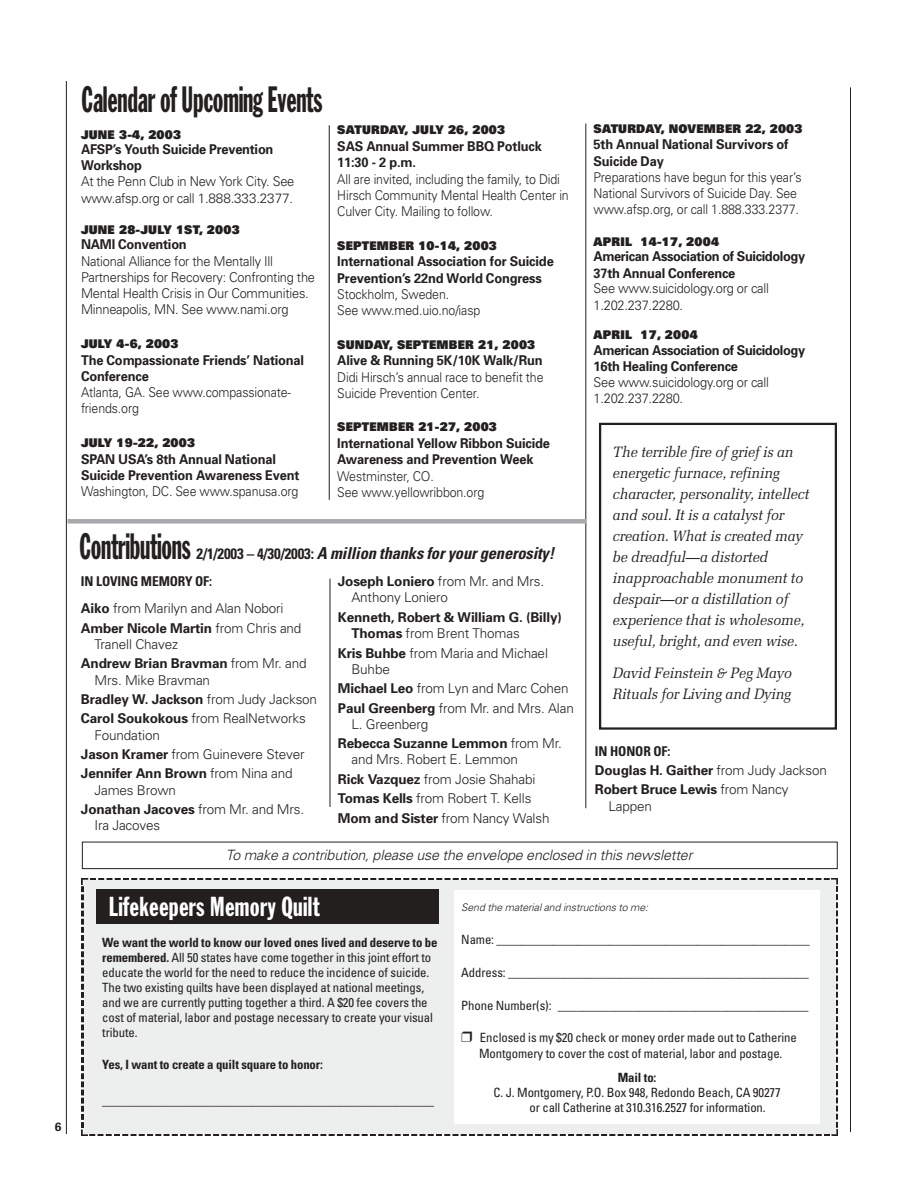
<style>
.page{position:relative;width:918px;height:1188px;background:#fff}
.page>*{position:absolute;margin:0;border:0;box-sizing:border-box;transform-origin:0 0}
.t1{font:36px "Franklin Gothic Extra Cond";letter-spacing:-.01em;color:#231f1f;scale:.8 1}
.t2{font:27px "Franklin Gothic Extra Cond";letter-spacing:.01em;color:#fff}
.t3{font:italic 700 condensed 16.5px "Univers";letter-spacing:-.01em;color:#231f1f}
.t4{font:italic 15px/21px "Melior";letter-spacing:-.01em;color:#231f1f;scale:.95 1}
.t5{font:italic 300 14.25px "Univers";letter-spacing:-.01em;color:#231f1f}
.t6{font:300 13.5px/19.5px "Univers";letter-spacing:-.01em;color:#231f1f}
.t7{font:300 13.5px/16.2px "Univers";letter-spacing:-.01em;color:#231f1f;scale:.92 1}
.t8{font:700 13.5px/16.2px "Univers";letter-spacing:-.01em;color:#231f1f;scale:.95 1}
.t9{font:300 13.5px/16.2px "Univers";letter-spacing:-.01em;color:#231f1f;scale:.95 1}
.t10{font:700 13.5px/19.5px "Univers";letter-spacing:-.01em;color:#231f1f}
.t11{font:700 13.5px/16.6px "Univers";letter-spacing:-.03em;color:#231f1f;scale:.95 1}
.t12{font:condensed 12.75px/15px "Univers";letter-spacing:-.01em;color:#231f1f}
.t13{font:700 condensed 12.75px "Univers";letter-spacing:-.01em;color:#231f1f}
.t14{font:900 12px "Univers";letter-spacing:.02em;color:#231f1f;scale:.95 1}
.t15{font:700 12px "Univers";color:#231f1f}
.t16{font:italic 300 10.5px "Univers";letter-spacing:-.01em;color:#231f1f}
.s1{color:#fff}
.s2{font-style:normal;font-size:15px}
.s3{font-weight:700;font-stretch:condensed}
.s4{font-weight:700}
.s5{font-weight:300}
.s6{font-stretch:condensed}
</style>
<div class="page">
<hr style="left:66px;top:81px;width:1px;height:1053px;background:#231f1f">
<hr style="left:850px;top:87px;width:1px;height:1045px;background:#231f1f">
<hr style="left:330px;top:579px;width:1px;height:228px;background:#231f1f">
<hr style="left:329px;top:125px;width:1px;height:375px;background:#231f1f">
<hr style="left:586px;top:124px;width:1px;height:684px;background:#231f1f">
<div style="left:82px;top:842px;width:756px;height:27px;border:1px solid #231f1f"></div>
<div style="left:68px;top:519px;width:518px;height:5px;background:#a7a9ac"></div>
<div style="left:83px;top:879px;width:754px;height:256px;background:#edeeee"></div>
<svg style="left:82px;top:878px;width:8px;height:6px"></svg>
<img style="left:90px;top:878px;width:742px;height:2px">
<svg style="left:832px;top:878px;width:6px;height:8px"></svg>
<img style="left:836px;top:886px;width:2px;height:244px">
<svg style="left:831px;top:1130px;width:7px;height:6px"></svg>
<img style="left:89px;top:1134px;width:741px;height:2px">
<svg style="left:82px;top:1129px;width:6px;height:7px"></svg>
<img style="left:82px;top:884px;width:1px;height:244px">
<div style="left:96px;top:890px;width:343px;height:34px;background:#231f1f"></div>
<div style="left:454px;top:890px;width:366px;height:233px;background:#fff"></div>
<div style="left:599px;top:423px;width:238px;height:307px;border:2px solid #231f1f"></div>
<p class="t15" style="left:55px;top:1122px;width:8px">6</p>
<h1 class="t1" style="left:82px;top:86px;width:303px">Calendar of Upcoming Events</h1>
<p class="t14" style="left:594px;top:124px;width:222px">SATURDAY, NOVEMBER 22, 2003</p>
<p class="t8" style="left:594px;top:138px;width:207px">5th Annual National Survivors of<br>Suicide Day</p>
<p class="t7" style="left:594px;top:170px;width:228px">Preparations have begun for this year’s<br>National Survivors of Suicide Day. See www.afsp.org, or call 1.888.333.2377.</p>
<p class="t14" style="left:594px;top:237px;width:134px">APRIL 14-17, 2004</p>
<p class="t11" style="left:594px;top:249px;width:224px">American Association of Suicidology<br>37th Annual Conference</p>
<p class="t9" style="left:594px;top:282px;width:186px">See www.suicidology.org or call<br>1.202.237.2280.</p>
<p class="t14" style="left:594px;top:330px;width:111px">APRIL 17, 2004</p>
<p class="t11" style="left:594px;top:343px;width:224px;line-height:16.2px">American Association of Suicidology<br>16th Healing Conference</p>
<p class="t9" style="left:594px;top:375px;width:186px">See www.suicidology.org or call<br>1.202.237.2280.</p>
<p class="t14" style="left:337px;top:126px;width:178px">SATURDAY, JULY 26, 2003</p>
<p class="t8" style="left:337px;top:140px;width:217px">SAS Annual Summer BBQ Potluck<br>11:30 - 2 p.m.</p>
<p class="t7" style="left:337px;top:172px;width:253px">All are invited, including the family, to Didi<br>Hirsch Community Mental Health Center in<br>Culver City. Mailing to follow.</p>
<p class="t14" style="left:337px;top:241px;width:170px">SEPTEMBER 10-14, 2003</p>
<p class="t8" style="left:337px;top:255px;width:229px">International Association for Suicide<br>Prevention’s 22nd World Congress</p>
<p class="t7" style="left:337px;top:287px;width:157px">Stockholm, Sweden.<br>See www.med.uio.no/iasp</p>
<p class="t14" style="left:337px;top:340px;width:210px">SUNDAY, SEPTEMBER 21, 2003</p>
<p class="t8" style="left:337px;top:354px;width:218px">Alive &amp; Running 5K/10K Walk/Run</p>
<p class="t7" style="left:337px;top:370px;width:226px">Didi Hirsch’s annual race to benefit the<br>Suicide Prevention Center.</p>
<p class="t14" style="left:337px;top:423px;width:170px">SEPTEMBER 21-27, 2003</p>
<p class="t8" style="left:337px;top:437px;width:225px">International Yellow Ribbon Suicide<br>Awareness and Prevention Week</p>
<p class="t7" style="left:337px;top:469px;width:161px">Westminster, CO.<br>See www.yellowribbon.org</p>
<p class="t14" style="left:81px;top:130px;width:107px">JUNE 3-4, 2003</p>
<p class="t8" style="left:81px;top:142px;width:204px">AFSP’s Youth Suicide Prevention<br>Workshop</p>
<p class="t9" style="left:81px;top:175px;width:226px">At the Penn Club in New York City. See www.afsp.org or call 1.888.333.2377.</p>
<p class="t14" style="left:81px;top:225px;width:169px">JUNE 28-JULY 1ST, 2003</p>
<p class="t8" style="left:81px;top:238px;width:113px">NAMI Convention</p>
<p class="t9" style="left:81px;top:254px;width:248px">National Alliance for the Mentally Ill Partnerships for Recovery: Confronting the Mental Health Crisis in Our Communities.<br>Minneapolis, MN. See www.nami.org</p>
<p class="t14" style="left:81px;top:339px;width:104px">JULY 4-6, 2003</p>
<p class="t8" style="left:81px;top:353px;width:236px">The Compassionate Friends’ National<br>Conference</p>
<p class="t7" style="left:81px;top:385px;width:230px">Atlanta, GA. See www.compassionate&shy;friends.org</p>
<p class="t14" style="left:81px;top:438px;width:122px">JULY 19-22, 2003</p>
<p class="t8" style="left:81px;top:452px;width:232px">SPAN USA’s 8th Annual National<br>Suicide Prevention Awareness Event</p>
<p class="t7" style="left:81px;top:484px;width:238px">Washington, DC. See www.spanusa.org</p>
<p class="t4" style="left:613px;top:443px;width:208px">The terrible fire of grief is an energetic furnace, refining character, personality, intellect and soul. It is a catalyst for creation. What is created may be dreadful—a distorted inapproachable monument to despair—or a distillation of experience that is wholesome, useful, bright, and even wise.</p>
<p class="t4" style="left:613px;top:663px;width:190px">David Feinstein &amp; Peg Mayo<br>Rituals for Living and Dying</p>
<h1 class="t1" style="left:80px;top:533px;width:153px">Contributions <span class="s1">.</span></h1>
<p class="t3" style="left:196px;top:547px;width:359px"><span class="s2">2/1/2003 – 4/30/2003:</span> A million thanks for your generosity!</p>
<p class="t6" style="left:81px;top:569px;width:204px;line-height:27px"><span class="s3">IN LOVING MEMORY OF:<br></span><span class="s4">Aiko</span> from Marilyn and Alan Nobori</p>
<p class="t6" style="left:94px;top:621px;width:208px;line-height:16.2px;text-indent:-14px"><span class="s4">Amber Nicole Martin</span> from Chris and<br>Tranell Chavez</p>
<p class="t6" style="left:94px;top:657px;width:214px;line-height:16.2px;text-indent:-14px"><span class="s4">Andrew Brian Bravman</span> from Mr. and<br>Mrs. Mike Bravman</p>
<p class="t6" style="left:81px;top:691px;width:238px"><span class="s4">Bradley W. Jackson</span> from Judy Jackson<br><span class="s4">Carol Soukokous</span> from RealNetworks</p>
<p class="t6" style="left:81px;top:726px;width:225px;text-indent:14px">Foundation<br><span class="s4">Jason Kramer</span> from Guinevere Stever<br><span class="s4">Jennifer Ann Brown</span> from Nina and</p>
<p class="t6" style="left:81px;top:781px;width:225px;text-indent:14px">James Brown<br><span class="s4">Jonathan Jacoves</span> from Mr. and Mrs.</p>
<p class="t6" style="left:94px;top:817px;width:67px">Ira Jacoves</p>
<p class="t6" style="left:351px;top:575px;width:194px;line-height:16.2px;text-indent:-14px"><span class="s4">Joseph Loniero</span> from Mr. and Mrs.<br>Anthony Loniero</p>
<p class="t10" style="left:351px;top:610px;width:212px;line-height:16.2px;text-indent:-14px">Kenneth, Robert &amp; William G. (Billy)<br>Thomas <span class="s5">from Brent Thomas</span></p>
<p class="t6" style="left:351px;top:646px;width:198px;line-height:16.2px;text-indent:-13px"><span class="s4">Kris Buhbe</span> from Maria and Michael<br>Buhbe</p>
<p class="t6" style="left:338px;top:680px;width:237px"><span class="s4">Michael Leo</span> from Lyn and Marc Cohen<br><span class="s4">Paul Greenberg</span> from Mr. and Mrs. Alan</p>
<p class="t10" style="left:338px;top:715px;width:225px;text-indent:13px"><span class="s5">L. Greenberg<br></span>Rebecca Suzanne Lemmon <span class="s5">from Mr.</span></p>
<p class="t6" style="left:338px;top:751px;width:213px;text-indent:14px">and Mrs. Robert E. Lemmon<br><span class="s4">Rick Vazquez</span> from Josie Shahabi<br><span class="s4">Tomas Kells</span> from Robert T. Kells<br><span class="s4">Mom and Sister</span> from Nancy Walsh</p>
<p class="t10" style="left:595px;top:742px;width:234px"><span class="s6">IN HONOR OF:<br></span>Douglas H. Gaither <span class="s5">from Judy Jackson<br></span>Robert Bruce Lewis <span class="s5">from Nancy</span></p>
<p class="t6" style="left:608px;top:797px;width:45px">Lappen</p>
<p class="t5" style="left:226px;top:849px;width:468px">To make a contribution, please use the envelope enclosed in this newsletter</p>
<h2 class="t2" style="left:109px;top:896px;width:213px">Lifekeepers Memory Quilt</h2>
<p class="t16" style="left:461px;top:903px;width:188px">Send the material and instructions to me:</p>
<p class="t12" style="left:461px;top:933px;width:350px">Name: __________________________________________________</p>
<p class="t12" style="left:461px;top:966px;width:349px">Address: ________________________________________________</p>
<p class="t12" style="left:461px;top:999px;width:349px">Phone Number(s): ________________________________________</p>
<p class="t12" style="left:461px;top:1031px;width:337px;line-height:16.2px;text-align:center">❒ Enclosed is my $20 check or money order made out to Catherine<br>Montgomery to cover the cost of material, labor and postage.</p>
<p class="t13" style="left:618px;top:1073px;width:40px">Mail to:</p>
<p class="t12" style="left:529px;top:1086px;width:253px;text-indent:-36px">C. J. Montgomery, P.O. Box 948, Redondo Beach, CA 90277 or call Catherine at 310.316.2527 for information.</p>
<p class="t12" style="left:102px;top:936px;width:337px"><span class="s4">We want the world to know our loved ones lived and deserve to be remembered.</span> All 50 states have come together in this joint effort to educate the world for the need to reduce the incidence of suicide.<br>The two existing quilts have been displayed at national meetings, and we are currently putting together a third. A $20 fee covers the cost of material, labor and postage necessary to create your visual tribute.</p>
<p class="t13" style="left:102px;top:1060px;width:222px">Yes, I want to create a quilt square to honor:</p>
<p class="t12" style="left:102px;top:1095px;width:333px">_____________________________________________________</p>
</div>
